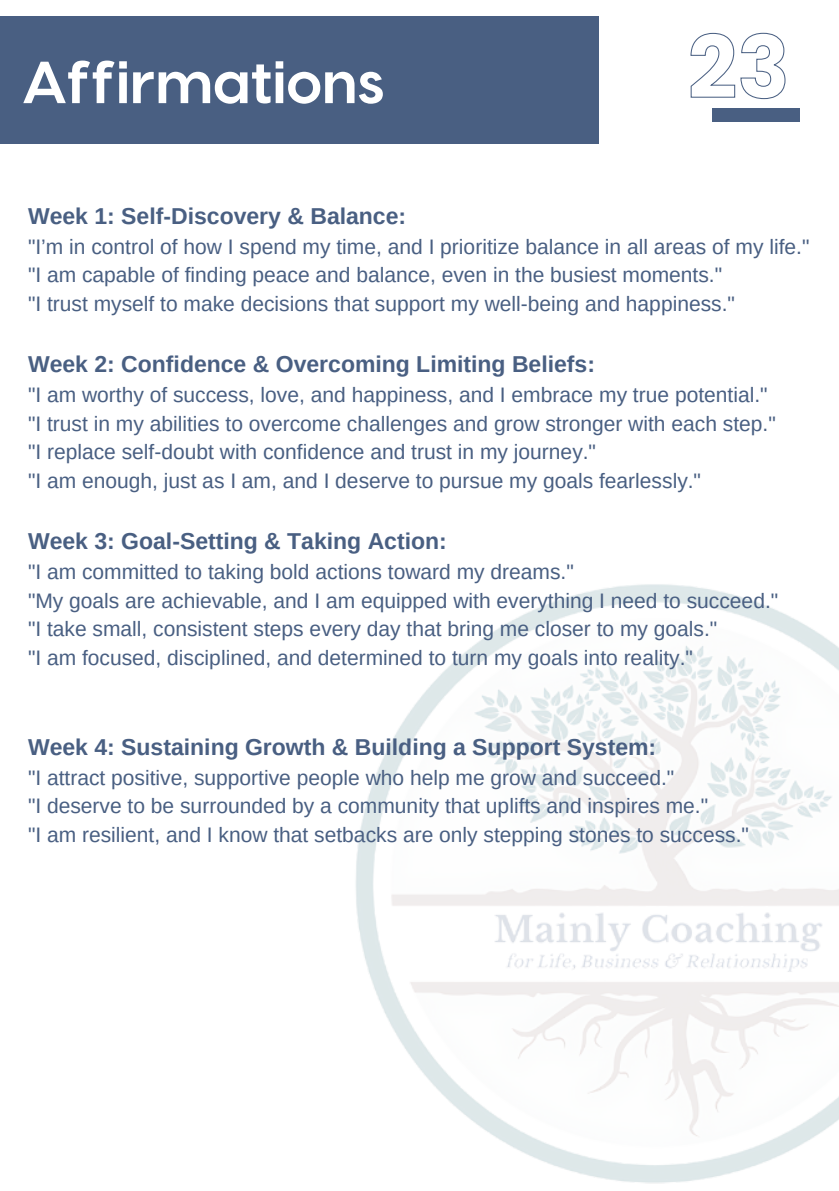
<style>
.page{position:relative;width:839px;height:1191px;background:#fff}
.page>*{position:absolute;margin:0;border:0;box-sizing:border-box;transform-origin:0 0}
.t1{font:700 59.2px "Visby CF";color:#fff}
.t2{font:700 23px "Arimo";color:#495f82}
.t3{font:21px "Arimo";color:#495f82}
</style>
<div class="page">
<svg style="left:690px;top:32px;width:96px;height:68px"></svg>
<div style="left:711px;top:108px;width:88px;height:13px;background:#495f82"></div>
<img style="left:356px;top:584px;width:482px;height:600px">
<div style="left:0;top:16px;width:599px;height:128px;background:#495f82"></div>
<p class="t1" style="left:22px;top:43px;width:364px">Affirmations</p>
<p class="t2" style="left:28px;top:203px;width:380px">Week 1: Self-Discovery &amp; Balance:</p>
<p class="t3" style="left:28px;top:235px;width:783px">"I’m in control of how I spend my time, and I prioritize balance in all areas of my life."</p>
<p class="t3" style="left:28px;top:263px;width:695px">"I am capable of finding peace and balance, even in the busiest moments."</p>
<p class="t3" style="left:28px;top:292px;width:708px">"I trust myself to make decisions that support my well-being and happiness."</p>
<p class="t2" style="left:28px;top:352px;width:568px">Week 2: Confidence &amp; Overcoming Limiting Beliefs:</p>
<p class="t3" style="left:28px;top:383px;width:741px">"I am worthy of success, love, and happiness, and I embrace my true potential."</p>
<p class="t3" style="left:28px;top:412px;width:749px">"I trust in my abilities to overcome challenges and grow stronger with each step."</p>
<p class="t3" style="left:28px;top:440px;width:569px">"I replace self-doubt with confidence and trust in my journey."</p>
<p class="t3" style="left:28px;top:469px;width:674px">"I am enough, just as I am, and I deserve to pursue my goals fearlessly."</p>
<p class="t2" style="left:28px;top:529px;width:420px">Week 3: Goal-Setting &amp; Taking Action:</p>
<p class="t3" style="left:28px;top:560px;width:547px">"I am committed to taking bold actions toward my dreams."</p>
<p class="t3" style="left:28px;top:589px;width:751px">"My goals are achievable, and I am equipped with everything I need to succeed."</p>
<p class="t3" style="left:28px;top:617px;width:690px">"I take small, consistent steps every day that bring me closer to my goals."</p>
<p class="t3" style="left:28px;top:646px;width:666px">"I am focused, disciplined, and determined to turn my goals into reality."</p>
<p class="t2" style="left:28px;top:734px;width:629px">Week 4: Sustaining Growth &amp; Building a Support System:</p>
<p class="t3" style="left:28px;top:766px;width:647px">"I attract positive, supportive people who help me grow and succeed."</p>
<p class="t3" style="left:28px;top:794px;width:681px">"I deserve to be surrounded by a community that uplifts and inspires me."</p>
<p class="t3" style="left:28px;top:823px;width:722px">"I am resilient, and I know that setbacks are only stepping stones to success."</p>
</div>
